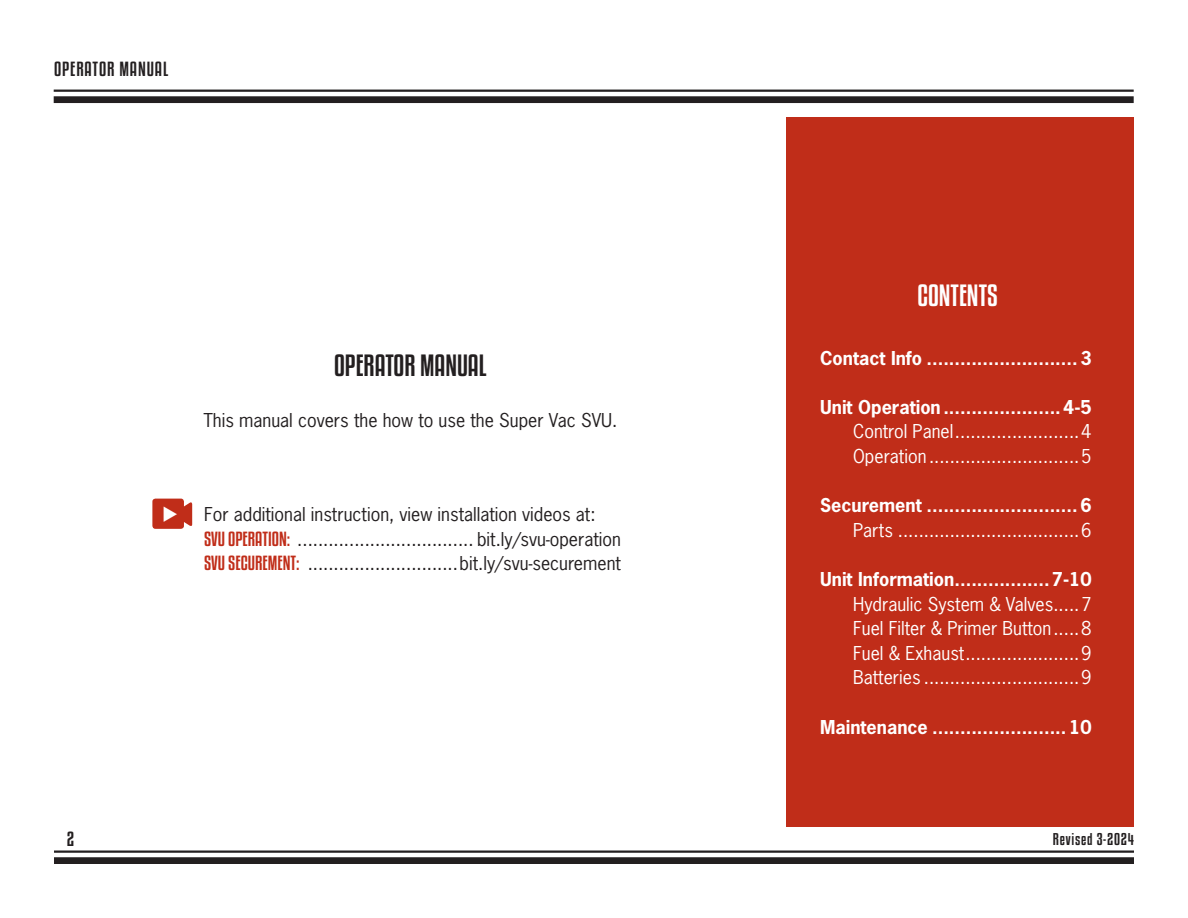
<style>
.page{position:relative;width:1188px;height:918px;background:#fff}
.page>*{position:absolute;margin:0;border:0;box-sizing:border-box;transform-origin:0 0}
.t1{font:27px "Kenyan Coffee Rg";color:#231f20}
.t2{font:27px "Kenyan Coffee Rg";color:#fff}
.t3{font:18px/24.6px "News Gothic Std";color:#fff}
.t4{font:18px/24.6px "News Gothic Std";color:#231f20}
.t5{font:700 18px "News Gothic Std";color:#fff}
.t6{font:18px "Kenyan Coffee Rg";letter-spacing:.05em;color:#231f20}
.t7{font:15px "Kenyan Coffee Rg";letter-spacing:.05em;color:#231f20}
.s1{font-family:"Kenyan Coffee Rg";color:#c02d19}
</style>
<div class="page">
<hr style="left:54px;top:90px;width:1080px;height:2px;background:#231f20">
<div style="left:54px;top:96px;width:1080px;height:7px;background:#231f20"></div>
<hr style="left:54px;top:851px;width:1080px;height:2px;background:#231f20">
<div style="left:54px;top:857px;width:1080px;height:7px;background:#231f20"></div>
<div style="left:786px;top:117px;width:348px;height:709px;background:#c02d19"></div>
<svg style="left:152px;top:499px;width:40px;height:30px"></svg>
<p class="t6" style="left:54px;top:58px;width:116px">OPERATOR MANUAL</p>
<h1 class="t1" style="left:334px;top:349px;width:154px">OPERATOR MANUAL</h1>
<p class="t4" style="left:203px;top:408px;width:416px">This manual covers the how to use the Super Vac SVU.</p>
<p class="t4" style="left:204px;top:502px;width:419px">For additional instruction, view installation videos at:<br><span class="s1">SVU OPERATION:</span> .................................. bit.ly/svu-operation<br><span class="s1">SVU SECUREMENT:</span> .............................bit.ly/svu-securement</p>
<h1 class="t2" style="left:917px;top:279px;width:82px">CONTENTS</h1>
<p class="t5" style="left:820px;top:346px;width:273px">Contact Info ........................... 3</p>
<p class="t5" style="left:820px;top:395px;width:273px">Unit Operation .....................4-5</p>
<p class="t3" style="left:853px;top:419px;width:240px">Control Panel........................4<br>Operation .............................5</p>
<p class="t5" style="left:820px;top:493px;width:273px">Securement ........................... 6</p>
<p class="t3" style="left:853px;top:518px;width:240px">Parts ...................................6</p>
<p class="t5" style="left:820px;top:567px;width:273px">Unit Information.................7-10</p>
<p class="t3" style="left:853px;top:591px;width:240px;text-align:justify">Hydraulic System &amp; Valves.....7<br>Fuel Filter &amp; Primer Button.....8<br>Fuel &amp; Exhaust......................9<br>Batteries ..............................9</p>
<p class="t5" style="left:820px;top:715px;width:273px">Maintenance ........................10</p>
<p class="t6" style="left:67px;top:828px;width:9px">2</p>
<p class="t7" style="left:1053px;top:830px;width:83px">Revised 3-2024</p>
</div>
